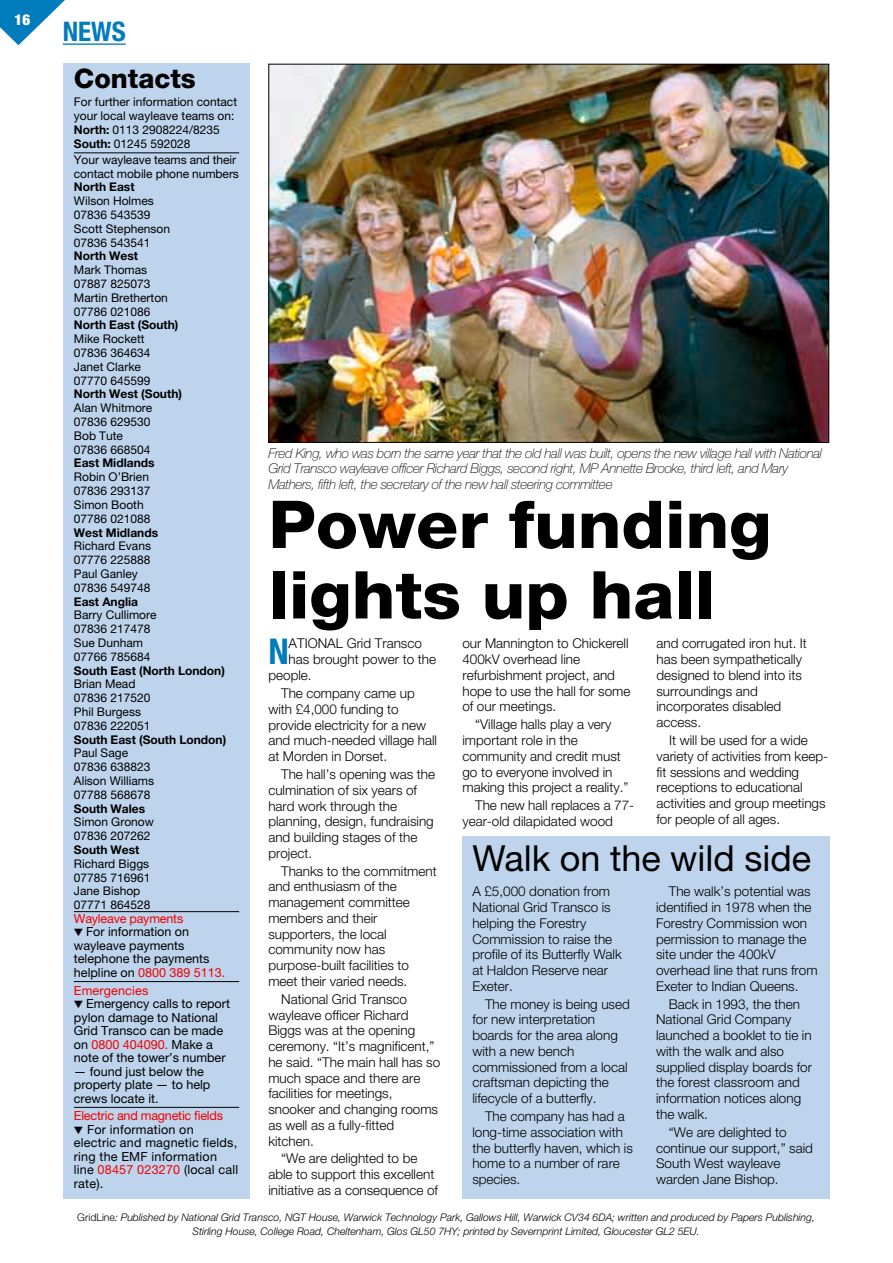
<style>
.page{position:relative;width:893px;height:1263px;background:#fff}
.page>*{position:absolute;margin:0;border:0;box-sizing:border-box;transform-origin:0 0}
.t1{font:800 66px/70.5px "Helvetica Neue";color:#000;scale:1.05 1}
.t2{font:36px "Helvetica Neue";color:#000}
.t3{font:700 condensed 35.55px "Helvetica Neue";color:#007cbd}
.t4{font:800 27px "Helvetica Neue";color:#000}
.t5{font:700 condensed 27px "Helvetica Neue";color:#007cbd}
.t6{font:900 condensed 15px "Helvetica Neue";color:#fff}
.t7{font:300 13.5px/15.8px "Helvetica Neue";color:#000}
.t8{font:italic 100 13.5px/15.8px "Helvetica Neue";letter-spacing:-.02em;color:#000}
.t9{font:12.6px/13.5px "Helvetica Neue";color:#000}
.t10{font:12.6px "Helvetica Neue";letter-spacing:-.015em;color:#f30000}
.t11{font:12.6px "Helvetica Neue";letter-spacing:.01em;color:#f30000}
.t12{font:12px/13.8px "Helvetica Neue";color:#000}
.t13{font:700 12px "Helvetica Neue";color:#000}
.t14{font:italic 300 10.5px/13.5px "Helvetica Neue";color:#000;text-align:center}
.s1{font-weight:700}
.s2{color:#f30000}
.s3{font-style:normal}
</style>
<div class="page">
<hr style="left:63px;top:43px;width:63px;height:2px;background:#007cbd">
<svg style="left:0;top:0;width:98px;height:45px"></svg>
<div style="left:64px;top:64px;width:186px;height:1135px;background:#bed4ec"></div>
<hr style="left:74px;top:152px;width:165px;height:1px;background:#000">
<hr style="left:74px;top:911px;width:165px;height:1px;background:#000">
<hr style="left:74px;top:981px;width:165px;height:1px;background:#000">
<hr style="left:74px;top:1107px;width:165px;height:1px;background:#000">
<img style="left:270px;top:66px;width:557px;height:375px">
<div style="left:462px;top:836px;width:367px;height:363px;background:#bed4ec"></div>
<p class="t6" style="left:15px;top:14px;width:17px">16</p>
<h3 class="t5" style="left:63px;top:22px;width:65px">NEWS</h3>
<h3 class="t4" style="left:74px;top:69px;width:124px">Contacts</h3>
<p class="t12" style="left:74px;top:96px;width:165px">For further information contact your local wayleave teams on:<br><span class="s1">North:</span> 0113 2908224/8235<br><span class="s1">South:</span> 01245 592028</p>
<p class="t12" style="left:74px;top:154px;width:167px">Your wayleave teams and their contact mobile phone numbers</p>
<p class="t13" style="left:74px;top:183px;width:62px">North East</p>
<p class="t12" style="left:74px;top:195px;width:98px">Wilson Holmes<br>07836 543539<br>Scott Stephenson<br>07836 543541</p>
<p class="t13" style="left:74px;top:252px;width:66px">North West</p>
<p class="t12" style="left:74px;top:264px;width:96px">Mark Thomas<br>07887 825073<br>Martin Bretherton<br>07786 021086</p>
<p class="t13" style="left:74px;top:321px;width:106px">North East (South)</p>
<p class="t12" style="left:74px;top:333px;width:78px">Mike Rockett<br>07836 364634<br>Janet Clarke<br>07770 645599</p>
<p class="t13" style="left:74px;top:390px;width:110px">North West (South)</p>
<p class="t12" style="left:74px;top:402px;width:80px">Alan Whitmore<br>07836 629530<br>Bob Tute<br>07836 668504</p>
<p class="t13" style="left:74px;top:459px;width:82px">East Midlands</p>
<p class="t12" style="left:74px;top:471px;width:78px">Robin O’Brien<br>07836 293137<br>Simon Booth<br>07786 021088</p>
<p class="t13" style="left:74px;top:528px;width:86px">West Midlands</p>
<p class="t12" style="left:74px;top:540px;width:79px">Richard Evans<br>07776 225888<br>Paul Ganley<br>07836 549748</p>
<p class="t13" style="left:74px;top:597px;width:66px">East Anglia</p>
<p class="t12" style="left:74px;top:609px;width:84px">Barry Cullimore<br>07836 217478<br>Sue Dunham<br>07766 785684</p>
<p class="t13" style="left:74px;top:666px;width:153px">South East (North London)</p>
<p class="t12" style="left:74px;top:678px;width:78px">Brian Mead<br>07836 217520<br>Phil Burgess<br>07836 222051</p>
<p class="t13" style="left:74px;top:735px;width:154px">South East (South London)</p>
<p class="t12" style="left:74px;top:747px;width:82px">Paul Sage<br>07836 638823<br>Alison Williams<br>07788 568678</p>
<p class="t13" style="left:74px;top:804px;width:73px">South Wales</p>
<p class="t12" style="left:74px;top:816px;width:82px">Simon Gronow<br>07836 207262</p>
<p class="t13" style="left:74px;top:845px;width:67px">South West</p>
<p class="t12" style="left:74px;top:858px;width:78px">Richard Biggs<br>07785 716961<br>Jane Bishop<br>07771 864528</p>
<p class="t10" style="left:74px;top:914px;width:111px">Wayleave payments</p>
<p class="t9" style="left:74px;top:926px;width:153px">▼ For information on wayleave payments telephone the payments helpline on <span class="s2">0800 389 5113.</span></p>
<p class="t11" style="left:74px;top:986px;width:76px">Emergencies</p>
<p class="t9" style="left:74px;top:998px;width:158px">▼ Emergency calls to report pylon damage to National<br>Grid Transco can be made on <span class="s2">0800 404090.</span> Make a note of the tower’s number</p>
<p class="t9" style="left:74px;top:1066px;width:138px">— found just below the property plate — to help crews locate it.</p>
<p class="t10" style="left:74px;top:1111px;width:151px">Electric and magnetic fields</p>
<p class="t9" style="left:74px;top:1124px;width:166px">▼ For information on electric and magnetic fields, ring the EMF information line <span class="s2">08457 023270</span> (local call rate).</p>
<p class="t8" style="left:268px;top:446px;width:555px">Fred King, who was born the same year that the old hall was built, opens the new village hall with National<br>Grid Transco wayleave officer Richard Biggs, second right, MP Annette Brooke, third left, and Mary<br>Mathers, fifth left, the secretary of the new hall steering committee</p>
<h1 class="t1" style="left:268px;top:495px;width:481px">Power funding lights up hall</h1>
<h3 class="t3" style="left:268px;top:639px;width:22px">N</h3>
<p class="t7" style="left:289px;top:637px;width:135px">ATIONAL Grid Transco</p>
<p class="t7" style="left:462px;top:637px;width:170px">our Mannington to Chickerell<br>400kV overhead line refurbishment project, and hope to use the hall for some of our meetings.</p>
<p class="t7" style="left:462px;top:718px;width:167px;text-indent:13px">“Village halls play a very important role in the community and credit must go to everyone involved in making this project a reality.”</p>
<p class="t7" style="left:462px;top:799px;width:173px;text-indent:13px">The new hall replaces a 77- year-old dilapidated wood</p>
<p class="t7" style="left:656px;top:637px;width:152px">and corrugated iron hut. It has been sympathetically designed to blend into its surroundings and incorporates disabled access.</p>
<p class="t7" style="left:656px;top:734px;width:173px;text-indent:13px">It will be used for a wide variety of activities from keep&shy;fit sessions and wedding receptions to educational activities and group meetings for people of all ages.</p>
<p class="t7" style="left:289px;top:653px;width:149px">has brought power to the</p>
<p class="t7" style="left:268px;top:668px;width:45px">people.</p>
<p class="t7" style="left:268px;top:687px;width:170px;text-indent:13px">The company came up with £4,000 funding to provide electricity for a new and much-needed village hall at Morden in Dorset.</p>
<p class="t7" style="left:268px;top:768px;width:168px;text-indent:13px">The hall’s opening was the culmination of six years of hard work through the planning, design, fundraising and building stages of the project.</p>
<p class="t7" style="left:268px;top:864px;width:170px;text-indent:13px">Thanks to the commitment and enthusiasm of the management committee members and their supporters, the local community now has purpose-built facilities to meet their varied needs.</p>
<p class="t7" style="left:268px;top:992px;width:173px;text-indent:13px">National Grid Transco wayleave officer Richard<br>Biggs was at the opening ceremony. “It’s magnificent,” he said. “The main hall has so much space and there are facilities for meetings, snooker and changing rooms as well as a fully-fitted kitchen.</p>
<p class="t7" style="left:268px;top:1152px;width:171px;text-align:center">“We are delighted to be<br>able to support this excellent initiative as a consequence of</p>
<h2 class="t2" style="left:472px;top:845px;width:340px">Walk on the wild side</h2>
<p class="t7" style="left:472px;top:885px;width:151px">A £5,000 donation from<br>National Grid Transco is helping the Forestry<br>Commission to raise the profile of its Butterfly Walk at Haldon Reserve near<br>Exeter.</p>
<p class="t7" style="left:472px;top:997px;width:159px;text-indent:13px">The money is being used for new interpretation boards for the area along with a new bench commissioned from a local craftsman depicting the lifecycle of a butterfly.</p>
<p class="t7" style="left:472px;top:1110px;width:162px;text-indent:13px">The company has had a long-time association with the butterfly haven, which is home to a number of rare species.</p>
<p class="t7" style="left:656px;top:885px;width:163px;text-indent:13px">The walk’s potential was identified in 1978 when the<br>Forestry Commission won permission to manage the site under the 400kV overhead line that runs from<br>Exeter to Indian Queens.</p>
<p class="t7" style="left:656px;top:997px;width:157px;text-indent:13px">Back in 1993, the then<br>National Grid Company launched a booklet to tie in with the walk and also supplied display boards for the forest classroom and information notices along the walk.</p>
<p class="t7" style="left:656px;top:1125px;width:158px;text-indent:13px">“We are delighted to continue our support,” said<br>South West wayleave warden Jane Bishop.</p>
<p class="t14" style="left:77px;top:1212px;width:739px"><span class="s3">GridLine</span>: Published by National Grid Transco, NGT House, Warwick Technology Park, Gallows Hill, Warwick CV34 6DA; written and produced by Papers Publishing,<br>Stirling House, College Road, Cheltenham, Glos GL50 7HY; printed by Severnprint Limited, Gloucester GL2 5EU.</p>
</div>
